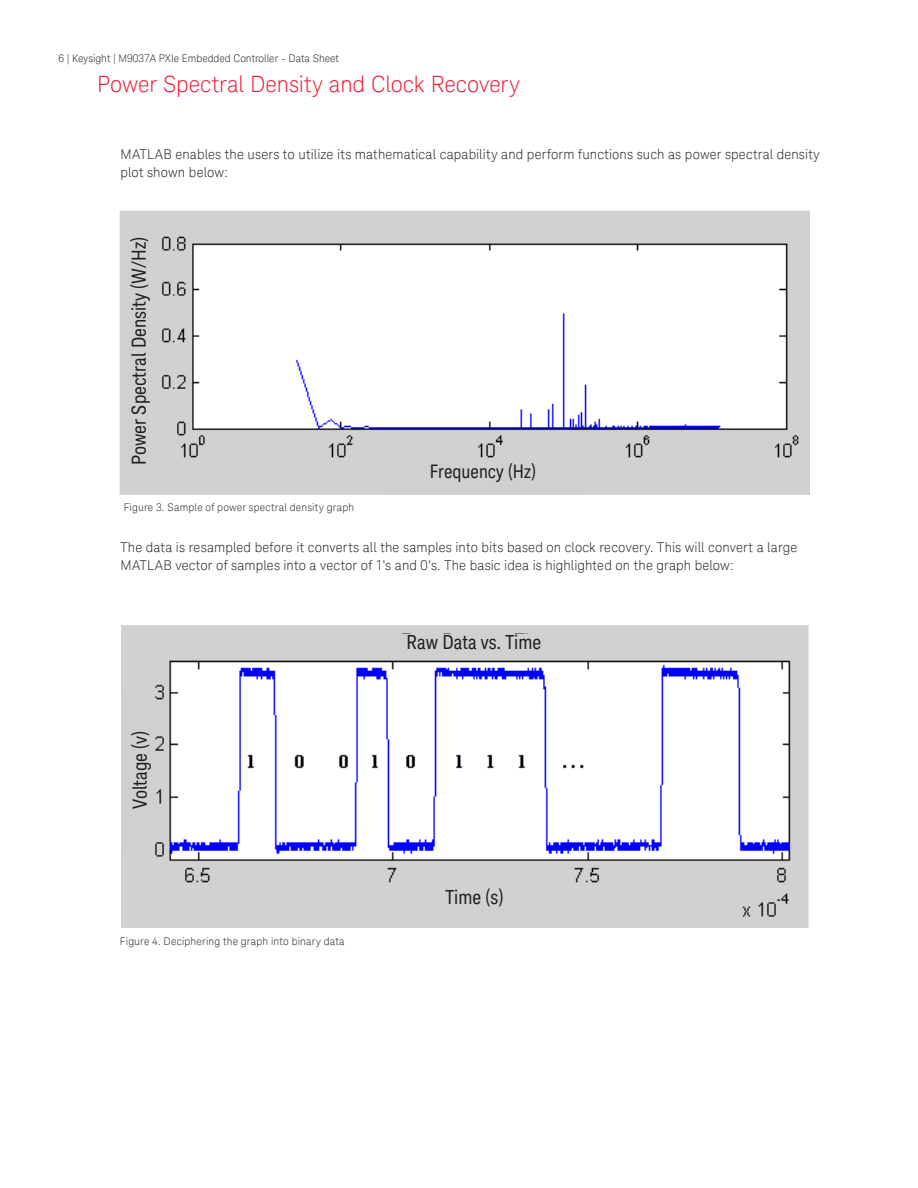
<style>
.page{position:relative;width:918px;height:1188px;background:#fff}
.page>*{position:absolute;margin:0;border:0;box-sizing:border-box;transform-origin:0 0}
.K_Heading_1{font:300 22.5px "Keysight Sans";letter-spacing:-.005em;color:#ed1a36}
.Bullets_-_Second_Lev{font:19.5px "Keysight Sans Condensed";color:#231f20}
.Bullets_-_Second_Lev-2{font:18.75px "Keysight Sans Condensed";color:#231f20}
.K_Body_Text{font:300 13.5px/18px "Keysight Sans";letter-spacing:.01em;color:#231f20}
.K_Captions{font:300 10.5px "Keysight Sans";letter-spacing:.015em;color:#231f20}
</style>
<div class="page">
<img style="left:121px;top:626px;width:688px;height:302px">
<div style="left:390px;top:634px;width:163px;height:21px;background:#cfd0d2"></div>
<div style="left:391px;top:890px;width:163px;height:32px;background:#cfd0d2"></div>
<div style="left:122px;top:690px;width:33px;height:164px;background:#cfd0d2"></div>
<img style="left:119px;top:210px;width:691px;height:285px">
<div style="left:349px;top:212px;width:232px;height:25px;background:#cfd0d2"></div>
<div style="left:384px;top:465px;width:197px;height:27px;background:#cfd0d2"></div>
<div style="left:121px;top:230px;width:28px;height:247px;background:#cfd0d2"></div>
<p class="K_Captions" style="left:59px;top:52px;width:282px">6 | Keysight | M9037A PXIe Embedded Controller - Data Sheet</p>
<p class="K_Heading_1" style="left:97px;top:71px;width:424px">Power Spectral Density and Clock Recovery</p>
<p class="K_Body_Text" style="left:120px;top:145px;width:701px">MATLAB enables the users to utilize its mathematical capability and perform functions such as power spectral density plot shown below:</p>
<p class="Bullets_-_Second_Lev" style="left:127px;top:465px;width:230px;rotate:-90deg">Power Spectral Density (W/Hz)</p>
<p class="Bullets_-_Second_Lev-2" style="left:430px;top:461px;width:107px">Frequency (Hz)</p>
<p class="K_Captions" style="left:124px;top:501px;width:232px">Figure 3. Sample of power spectral density graph</p>
<p class="K_Body_Text" style="left:120px;top:538px;width:679px">The data is resampled before it converts all the samples into bits based on clock recovery. This will convert a large<br>MATLAB vector of samples into a vector of 1’s and 0’s. The basic idea is highlighted on the graph below:</p>
<p class="Bullets_-_Second_Lev" style="left:128px;top:809px;width:80px;rotate:-90deg">Voltage (v)</p>
<p class="K_Captions" style="left:120px;top:935px;width:226px">Figure 4. Deciphering the graph into binary data</p>
<p class="Bullets_-_Second_Lev" style="left:407px;top:630px;width:136px">Raw Data vs. Time</p>
<p class="Bullets_-_Second_Lev" style="left:446px;top:886px;width:59px">Time (s)</p>
</div>
